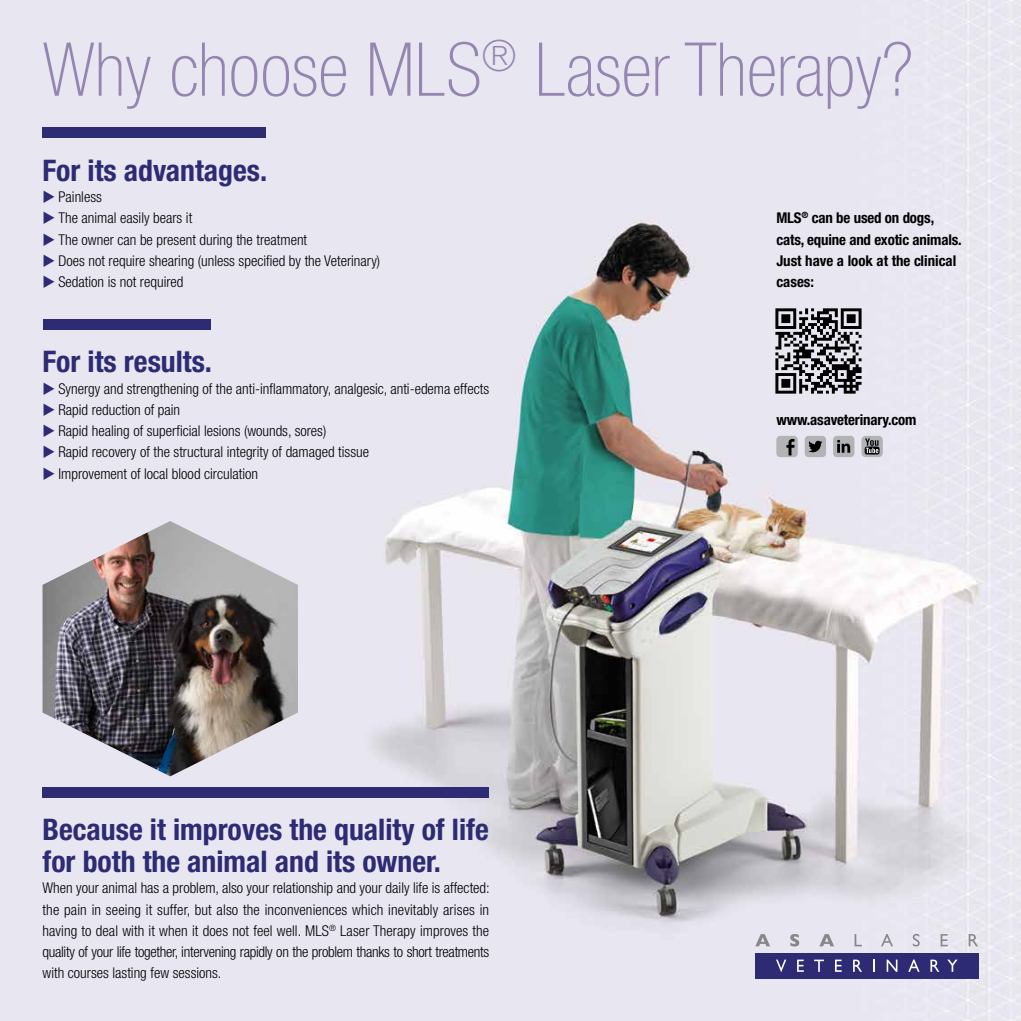
<style>
.page{position:relative;width:1021px;height:1021px;background:#fff}
.page>*{position:absolute;margin:0;border:0;box-sizing:border-box;transform-origin:0 0}
.t1{font:100 condensed 74.38px "Helvetica Neue LT Std";color:#9486b0}
.t2{font:700 condensed 29.75px/31.9px "Helvetica Neue LT Std";color:#2c2b74}
.t3{font:300 condensed 14.88px/21.2px "Helvetica Neue LT Std";color:#000;text-align:justify}
.t4{font:700 condensed 14.88px/21.2px "Helvetica Neue LT Std";letter-spacing:-.01em;color:#000}
.s1{color:#2c2b74}
</style>
<div class="page">
<img style="left:0;top:0;width:1020px;height:1020px">
<img style="left:43px;top:521px;width:255px;height:255px">
<svg style="left:755px;top:933px;width:223px;height:13px;background:#d9d7e0"></svg>
<div style="left:755px;top:953px;width:223px;height:25px;background:#2c2b74"></div>
<svg style="left:776px;top:959px;width:10px;height:12px"></svg>
<svg style="left:797px;top:959px;width:6px;height:12px"></svg>
<svg style="left:814px;top:959px;width:9px;height:12px"></svg>
<svg style="left:835px;top:959px;width:6px;height:12px"></svg>
<svg style="left:853px;top:959px;width:9px;height:12px"></svg>
<svg style="left:873px;top:959px;width:1px;height:12px"></svg>
<svg style="left:886px;top:959px;width:11px;height:12px"></svg>
<svg style="left:908px;top:959px;width:11px;height:12px"></svg>
<svg style="left:930px;top:959px;width:9px;height:12px"></svg>
<svg style="left:947px;top:959px;width:10px;height:12px"></svg>
<div style="left:43px;top:128px;width:223px;height:10px;background:#2c2b74"></div>
<div style="left:43px;top:787px;width:446px;height:10px;background:#2c2b74"></div>
<div style="left:43px;top:319px;width:167px;height:11px;background:#2c2b74"></div>
<img style="left:770px;top:302px;width:97px;height:98px">
<div style="left:776px;top:436px;width:21px;height:21px;background:#b1b3b4;border-radius:4px"></div>
<svg style="left:786px;top:439px;width:8px;height:16px"></svg>
<div style="left:833px;top:436px;width:21px;height:21px;background:#b1b3b4;border-radius:4px"></div>
<svg style="left:837px;top:440px;width:13px;height:13px"></svg>
<div style="left:804px;top:436px;width:22px;height:21px;background:#b1b3b4;border-radius:4px"></div>
<svg style="left:861px;top:436px;width:21px;height:21px"></svg>
<svg style="left:864px;top:438px;width:15px;height:16px"></svg>
<svg style="left:808px;top:441px;width:14px;height:11px"></svg>
<svg style="left:56px;top:202px;width:14px;height:1px"></svg>
<svg style="left:56px;top:223px;width:14px;height:1px"></svg>
<svg style="left:56px;top:244px;width:14px;height:1px"></svg>
<svg style="left:56px;top:266px;width:14px;height:1px"></svg>
<svg style="left:56px;top:287px;width:14px;height:1px"></svg>
<svg style="left:56px;top:393px;width:14px;height:1px"></svg>
<svg style="left:56px;top:415px;width:14px;height:1px"></svg>
<svg style="left:56px;top:436px;width:14px;height:1px"></svg>
<svg style="left:56px;top:457px;width:14px;height:1px"></svg>
<svg style="left:56px;top:478px;width:14px;height:1px"></svg>
<h1 class="t1" style="left:43px;top:28px;width:872px">Why choose MLS<sup>®</sup> Laser Therapy?</h1>
<h2 class="t2" style="left:43px;top:154px;width:226px">For its advantages.</h2>
<p class="t3" style="left:43px;top:186px;width:61px"><span class="s1">◆</span> Painless</p>
<p class="t3" style="left:43px;top:207px;width:151px"><span class="s1">◆</span> The animal easily bears it</p>
<p class="t3" style="left:43px;top:228px;width:266px"><span class="s1">◆</span> The owner can be present during the treatment</p>
<p class="t3" style="left:43px;top:250px;width:339px"><span class="s1">◆</span> Does not require shearing (unless specified by the Veterinary)</p>
<p class="t3" style="left:43px;top:271px;width:142px"><span class="s1">◆</span> Sedation is not required</p>
<h2 class="t2" style="left:43px;top:345px;width:171px">For its results.</h2>
<p class="t3" style="left:43px;top:377px;width:448px"><span class="s1">◆</span> Synergy and strengthening of the anti-inflammatory, analgesic, anti-edema effects</p>
<p class="t3" style="left:43px;top:399px;width:139px"><span class="s1">◆</span> Rapid reduction of pain</p>
<p class="t3" style="left:43px;top:420px;width:285px"><span class="s1">◆</span> Rapid healing of superficial lesions (wounds, sores)</p>
<p class="t3" style="left:43px;top:441px;width:328px"><span class="s1">◆</span> Rapid recovery of the structural integrity of damaged tissue</p>
<p class="t3" style="left:43px;top:462px;width:217px"><span class="s1">◆</span> Improvement of local blood circulation</p>
<h2 class="t2" style="left:43px;top:813px;width:448px">Because it improves the quality of life for both the animal and its owner.</h2>
<p class="t3" style="left:43px;top:877px;width:449px">When your animal has a problem, also your relationship and your daily life is affected: the pain in seeing it suffer, but also the inconveniences which inevitably arises in having to deal with it when it does not feel well. MLS<sup>®</sup> Laser Therapy improves the quality of your life together, intervening rapidly on the problem thanks to short treatments with courses lasting few sessions.</p>
<p class="t4" style="left:776px;top:207px;width:187px">MLS<sup>®</sup> can be used on dogs, cats, equine and exotic animals.<br>Just have a look at the clinical cases:</p>
<p class="t4" style="left:776px;top:409px;width:142px">www.asaveterinary.com</p>
</div>
